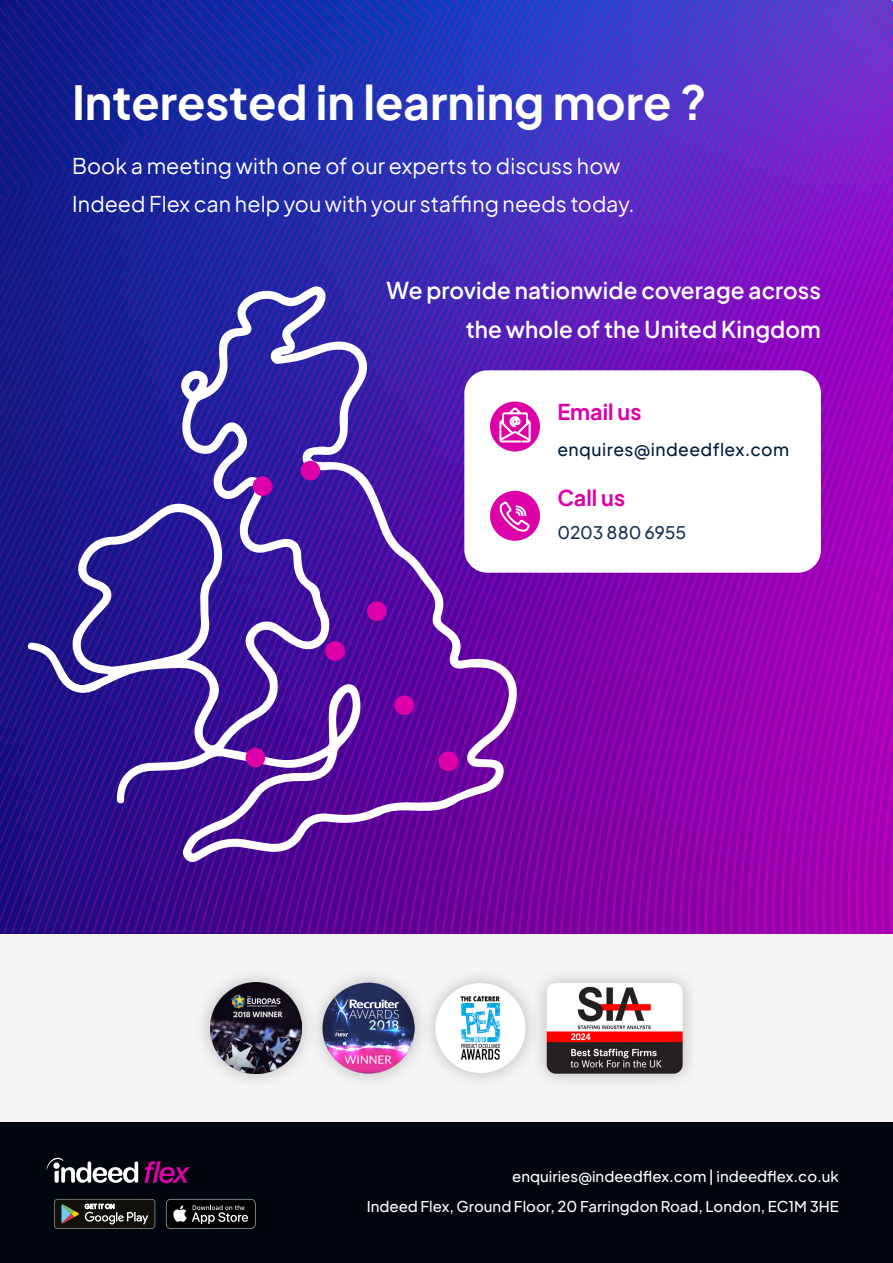
<style>
.page{position:relative;width:893px;height:1263px;background:#fff}
.page>*{position:absolute;margin:0;border:0;box-sizing:border-box;transform-origin:0 0}
.t1{font:700 46.35px "Plus Jakarta Sans";color:#fff}
.t2{font:600 22.5px/39.6px "Plus Jakarta Sans";letter-spacing:.005em;color:#fff;text-align:right}
.t3{font:700 21.6px "Plus Jakarta Sans";color:#dd00a9}
.t4{font:21.45px/37.3px "Plus Jakarta Sans";color:#fff}
.t5{font:500 17.55px "Plus Jakarta Sans";letter-spacing:.025em;color:#001c40}
.t6{font:500 17.55px "Plus Jakarta Sans";letter-spacing:-.01em;color:#1a3353}
.t7{font:500 15px/30px "Plus Jakarta Sans";color:#fff;text-align:right}
</style>
<div class="page">
<img style="left:0;top:0;width:893px;height:934px">
<svg style="left:27px;top:286px;width:492px;height:577px;background:#4c2aa3"></svg>
<div style="left:301px;top:461px;width:19px;height:19px;background:#dd00a9;border-radius:50%"></div>
<div style="left:253px;top:476px;width:19px;height:20px;background:#dd00a9;border-radius:50%"></div>
<div style="left:367px;top:601px;width:20px;height:20px;background:#dd00a9;border-radius:50%"></div>
<div style="left:325px;top:641px;width:20px;height:20px;background:#dd00a9;border-radius:50%"></div>
<div style="left:246px;top:748px;width:19px;height:19px;background:#dd00a9;border-radius:50%"></div>
<div style="left:394px;top:695px;width:20px;height:20px;background:#dd00a9;border-radius:50%"></div>
<div style="left:438px;top:751px;width:20px;height:20px;background:#dd00a9;border-radius:50%"></div>
<div style="left:0;top:934px;width:893px;height:189px;background:#f5f5f5"></div>
<div style="left:419px;top:967px;width:123px;height:122px;background:#000;opacity:.25"></div>
<div style="left:435px;top:983px;width:90px;height:90px;background:#fff;border-radius:50%"></div>
<img style="left:460px;top:996px;width:41px;height:64px">
<div style="left:194px;top:966px;width:124px;height:124px;background:#000;opacity:.25"></div>
<img style="left:210px;top:982px;width:92px;height:92px">
<div style="left:307px;top:966px;width:123px;height:124px;background:#000;opacity:.25"></div>
<img style="left:323px;top:982px;width:91px;height:92px">
<div style="left:464px;top:370px;width:357px;height:203px;background:#fff;border-radius:23px"></div>
<svg style="left:490px;top:401px;width:50px;height:50px"></svg>
<svg style="left:500px;top:408px;width:30px;height:34px"></svg>
<div style="left:490px;top:491px;width:50px;height:50px;background:#dd00a9;border-radius:50%"></div>
<svg style="left:500px;top:502px;width:30px;height:30px"></svg>
<div style="left:0;top:1123px;width:893px;height:140px;background:#00060e"></div>
<svg style="left:47px;top:1157px;width:91px;height:26px"></svg>
<svg style="left:145px;top:1161px;width:45px;height:22px"></svg>
<svg style="left:54px;top:1199px;width:101px;height:30px;background:#3c3b36"></svg>
<svg style="left:166px;top:1199px;width:90px;height:30px"></svg>
<div style="left:530px;top:966px;width:170px;height:124px;background:#000;opacity:.25"></div>
<img style="left:547px;top:983px;width:136px;height:91px">
<h1 class="t1" style="left:72px;top:61px;width:636px">Interested in learning more ?</h1>
<h3 class="t4" style="left:72px;top:145px;width:564px">Book a meeting with one of our experts to discuss how<br>Indeed Flex can help you with your staffing needs today.</h3>
<h2 class="t2" style="left:387px;top:268px;width:436px">We provide nationwide coverage across the whole of the United Kingdom</h2>
<h3 class="t3" style="left:557px;top:392px;width:85px">Email us</h3>
<p class="t5" style="left:557px;top:434px;width:233px">enquires@indeedflex.com</p>
<h3 class="t3" style="left:557px;top:478px;width:69px">Call us</h3>
<p class="t6" style="left:557px;top:518px;width:131px">0203 880 6955</p>
<p class="t7" style="left:367px;top:1159px;width:474px">enquiries@indeedflex.com | indeedflex.co.uk<br>Indeed Flex, Ground Floor, 20 Farringdon Road, London, EC1M 3HE</p>
</div>
